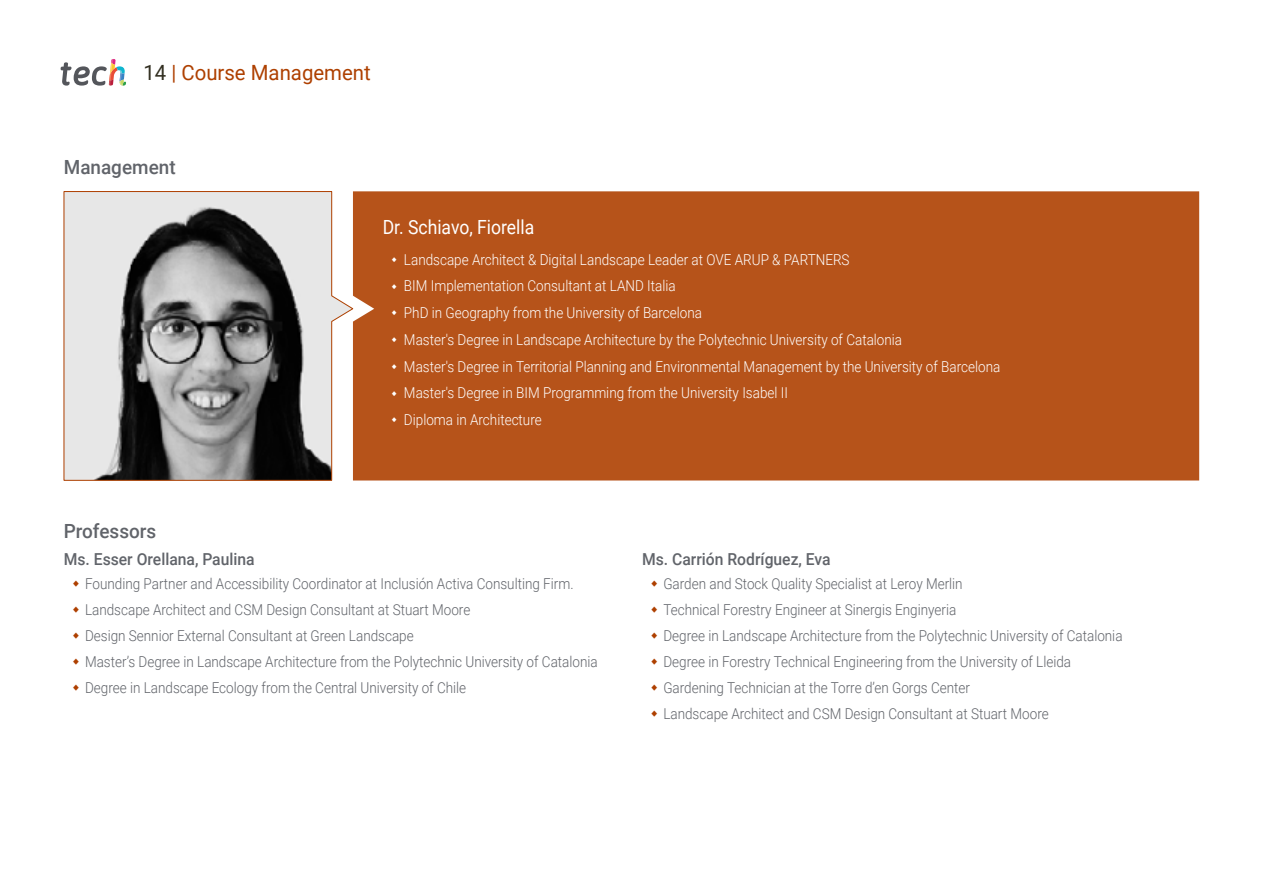
<style>
.page{position:relative;width:1263px;height:893px;background:#fff}
.page>*{position:absolute;margin:0;border:0;box-sizing:border-box;transform-origin:0 0}
.t1{font:21px "Roboto";color:#ae4000}
.t2{font:500 19.5px "Roboto";color:#61646a}
.t3{font:19.5px "Roboto";color:#fff;scale:.9 1}
.t4{font:500 16.5px "Roboto";color:#61646a;scale:.95 1}
.t5{font:300 15px/26px "Roboto";color:#61646a;scale:.9 1}
.t6{font:300 15px/26.7px "Roboto";color:#fff;scale:.9 1}
.s1{color:#312e20}
</style>
<div class="page">
<svg style="left:61px;top:59px;width:65px;height:27px"></svg>
<div style="left:353px;top:191px;width:846px;height:289px;background:#b6531a"></div>
<svg style="left:64px;top:191px;width:289px;height:290px;background:#9e9c9c"></svg>
<svg style="left:392px;top:257px;width:5px;height:5px"></svg>
<svg style="left:392px;top:284px;width:5px;height:5px"></svg>
<svg style="left:392px;top:310px;width:5px;height:5px"></svg>
<svg style="left:392px;top:337px;width:5px;height:5px"></svg>
<svg style="left:392px;top:364px;width:5px;height:5px"></svg>
<svg style="left:392px;top:391px;width:5px;height:5px"></svg>
<svg style="left:392px;top:417px;width:5px;height:5px"></svg>
<h1 class="t1" style="left:144px;top:57px;width:229px"><span class="s1">14</span> | Course Management</h1>
<h2 class="t2" style="left:64px;top:154px;width:113px">Management</h2>
<h2 class="t3" style="left:383px;top:213px;width:170px">Dr. Schiavo, Fiorella</h2>
<p class="t6" style="left:404px;top:245px;width:664px">Landscape Architect &amp; Digital Landscape Leader at OVE ARUP &amp; PARTNERS<br>BIM Implementation Consultant at LAND Italia<br>PhD in Geography from the University of Barcelona<br>Master's Degree in Landscape Architecture by the Polytechnic University of Catalonia<br>Master's Degree in Territorial Planning and Environmental Management by the University of Barcelona Master's Degree in BIM Programming from the University Isabel II<br>Diploma in Architecture</p>
<h2 class="t2" style="left:64px;top:517px;width:94px">Professors</h2>
<p class="t4" style="left:64px;top:547px;width:202px">Ms. Esser Orellana, Paulina</p>
<p class="t5" style="left:85px;top:570px;width:571px">Founding Partner and Accessibility Coordinator at Inclusión Activa Consulting Firm.<br>Landscape Architect and CSM Design Consultant at Stuart Moore<br>Design Sennior External Consultant at Green Landscape<br>Master’s Degree in Landscape Architecture from the Polytechnic University of Catalonia Degree in Landscape Ecology from the Central University of Chile</p>
<p class="t4" style="left:642px;top:547px;width:200px">Ms. Carrión Rodríguez, Eva</p>
<p class="t5" style="left:663px;top:570px;width:512px">Garden and Stock Quality Specialist at Leroy Merlin<br>Technical Forestry Engineer at Sinergis Enginyeria<br>Degree in Landscape Architecture from the Polytechnic University of Catalonia Degree in Forestry Technical Engineering from the University of Lleida Gardening Technician at the Torre d’en Gorgs Center<br>Landscape Architect and CSM Design Consultant at Stuart Moore</p>
</div>
